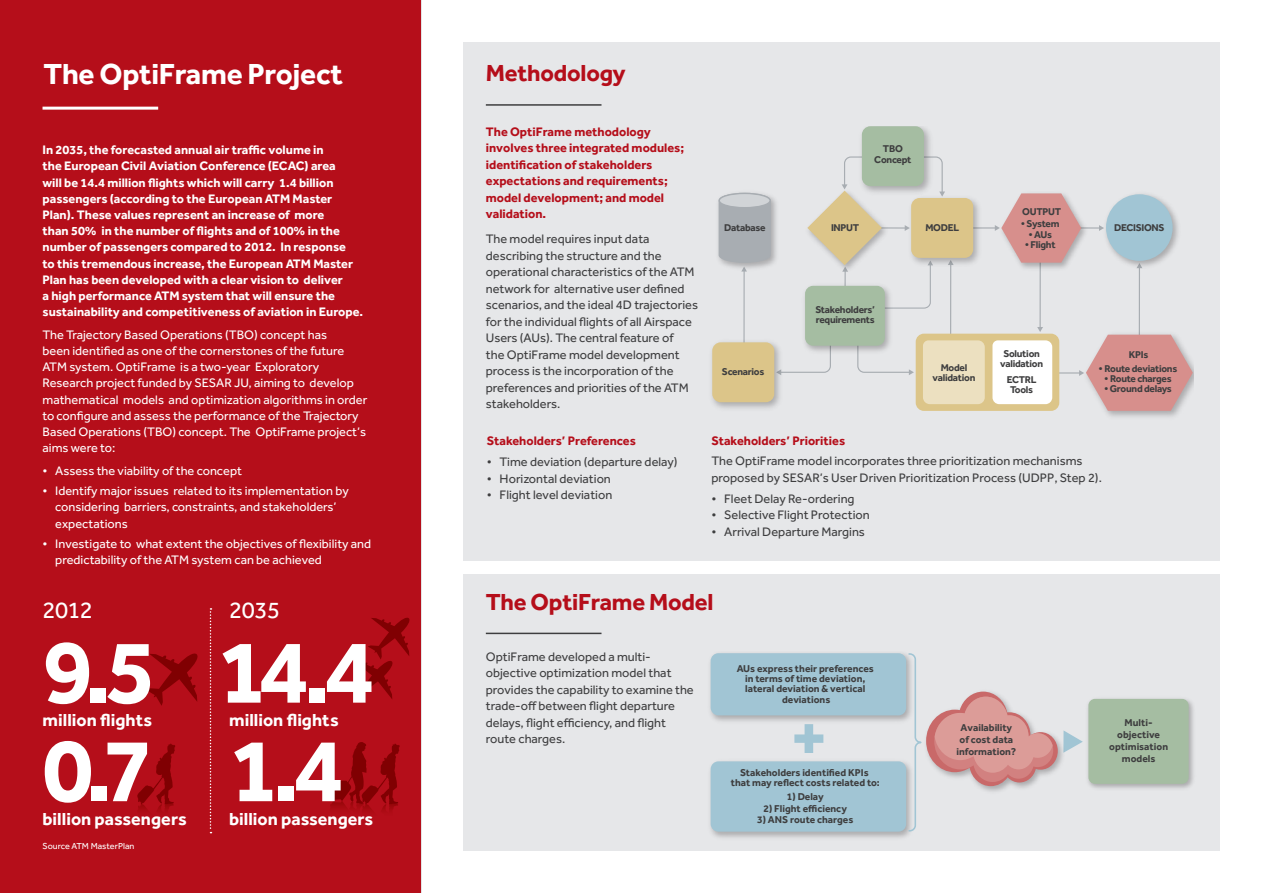
<style>
.page{position:relative;width:1263px;height:893px;background:#fff}
.page>*{position:absolute;margin:0;border:0;box-sizing:border-box;transform-origin:0 0}
.t1{font:700 93px "Effra";color:#fff}
.t2{font:700 72.6px "Effra";color:#a1c5d4}
.t3{font:700 30px "Effra";letter-spacing:-.01em;color:#fff}
.t4{font:700 24px "Effra";letter-spacing:-.01em;color:#b50e1a}
.t5{font:24px "Effra";letter-spacing:-.02em;color:#fff}
.t6{font:700 18px "Effra";color:#fff}
.t7{font:12.75px/16.5px "Effra";color:#3e3e3f}
.t8{font:12.75px/16.2px "Effra";color:#fff}
.t9{font:700 12.75px/16.2px "Effra";color:#fff}
.t10{font:700 12.75px/16.5px "Effra";color:#b50e1a}
.t11{font:700 10.2px/10.2px "Effra";letter-spacing:-.01em;color:#3e3e3f;text-align:center}
.t12{font:9px "Effra";color:#fff}
</style>
<div class="page">
<div style="left:463px;top:43px;width:757px;height:518px;background:#e6e7e9"></div>
<div style="left:463px;top:574px;width:757px;height:276px;background:#e6e7e9"></div>
<hr style="left:1039px;top:232px;width:2px;height:96px;background:#a8adb2">
<svg style="left:1037px;top:327px;width:6px;height:5px"></svg>
<hr style="left:1040px;top:372px;width:40px;height:2px;background:#a8adb2">
<hr style="left:968px;top:227px;width:28px;height:2px;background:#a8adb2">
<hr style="left:1068px;top:227px;width:32px;height:2px;background:#a8adb2">
<hr style="left:1139px;top:267px;width:1px;height:95px;background:#a8adb2">
<img style="left:861px;top:126px;width:70px;height:30px">
<div style="left:862px;top:126px;width:62px;height:60px;background:#a5bda2;border-radius:8px"></div>
<img style="left:712px;top:396px;width:65px;height:13px">
<div style="left:712px;top:342px;width:62px;height:60px;background:#dcc589;border-radius:8px"></div>
<div style="left:916px;top:334px;width:143px;height:77px;background:#dcc589;border-radius:8px"></div>
<div style="left:992px;top:340px;width:60px;height:64px;background:#fff"></div>
<img style="left:1100px;top:194px;width:78px;height:75px">
<div style="left:1106px;top:194px;width:66px;height:67px;background:#a1c5d4;border-radius:50%"></div>
<img style="left:1019px;top:221px;width:73px;height:52px">
<svg style="left:995px;top:193px;width:86px;height:70px"></svg>
<img style="left:1105px;top:329px;width:89px;height:88px">
<svg style="left:1079px;top:335px;width:114px;height:76px"></svg>
<svg style="left:718px;top:156px;width:267px;height:248px"></svg>
<div style="left:719px;top:193px;width:51px;height:15px;background:#d1d4d7;border-radius:50%"></div>
<div style="left:719px;top:193px;width:52px;height:15px;border:1px solid #a8adb2;border-radius:50%"></div>
<hr style="left:421px;top:0;width:1px;height:893px;background:#c7c8ca">
<div style="left:0;top:0;width:421px;height:893px;background:#b50e1a"></div>
<hr style="left:43px;top:107px;width:115px;height:3px;background:#fff">
<img style="left:710px;top:653px;width:197px;height:69px">
<div style="left:711px;top:653px;width:195px;height:62px;background:#a1c5d4;border-radius:8px"></div>
<img style="left:1087px;top:698px;width:107px;height:91px">
<div style="left:1088px;top:699px;width:100px;height:85px;background:#a5bda2;border-radius:7px"></div>
<div style="left:711px;top:761px;width:195px;height:71px;background:#a1c5d4;border-radius:8px"></div>
<svg style="left:907px;top:653px;width:176px;height:179px"></svg>
<hr style="left:486px;top:633px;width:115px;height:1px;background:#3e3e3f">
<hr style="left:486px;top:104px;width:115px;height:2px;background:#3e3e3f">
<svg style="left:210px;top:608px;width:1px;height:225px"></svg>
<svg style="left:137px;top:743px;width:38px;height:67px"></svg>
<svg style="left:351px;top:617px;width:59px;height:86px"></svg>
<svg style="left:145px;top:653px;width:53px;height:53px"></svg>
<svg style="left:330px;top:742px;width:70px;height:68px"></svg>
<p class="t3" style="left:44px;top:55px;width:301px">The OptiFrame Project</p>
<p class="t9" style="left:43px;top:141px;width:322px">In 2035, the forecasted annual air traffic volume in<br>the European Civil Aviation Conference (ECAC) area<br>will be 14.4 million flights which will carry 1.4 billion passengers (according to the European ATM Master Plan). These values represent an increase of more<br>than 50% in the number of flights and of 100% in the number of passengers compared to 2012. In response<br>to this tremendous increase, the European ATM Master Plan has been developed with a clear vision to deliver<br>a high performance ATM system that will ensure the sustainability and competitiveness of aviation in Europe.</p>
<p class="t8" style="left:43px;top:326px;width:326px">The Trajectory Based Operations (TBO) concept has<br>been identified as one of the cornerstones of the future ATM system. OptiFrame is a two-year Exploratory Research project funded by SESAR JU, aiming to develop mathematical models and optimization algorithms in order to configure and assess the performance of the Trajectory Based Operations (TBO) concept. The OptiFrame project’s aims were to:</p>
<p class="t8" style="left:43px;top:462px;width:201px">• Assess the viability of the concept</p>
<p class="t8" style="left:55px;top:483px;width:295px;text-indent:-13px">• Identify major issues related to its implementation by considering barriers, constraints, and stakeholders’ expectations</p>
<p class="t8" style="left:55px;top:535px;width:317px;text-indent:-13px">• Investigate to what extent the objectives of flexibility and predictability of the ATM system can be achieved</p>
<p class="t5" style="left:43px;top:596px;width:52px">2012</p>
<p class="t5" style="left:229px;top:596px;width:53px">2035</p>
<p class="t1" style="left:43px;top:615px;width:116px">9.5</p>
<p class="t1" style="left:217px;top:615px;width:159px">14.4</p>
<p class="t6" style="left:43px;top:709px;width:111px">million flights</p>
<p class="t6" style="left:229px;top:709px;width:111px">million flights</p>
<p class="t1" style="left:43px;top:713px;width:112px">0.7</p>
<p class="t6" style="left:43px;top:808px;width:146px">billion passengers</p>
<p class="t12" style="left:43px;top:841px;width:93px">Source ATM MasterPlan</p>
<p class="t1" style="left:229px;top:713px;width:116px">1.4</p>
<p class="t6" style="left:229px;top:808px;width:146px">billion passengers</p>
<p class="t4" style="left:486px;top:58px;width:141px">Methodology</p>
<p class="t10" style="left:486px;top:123px;width:200px">The OptiFrame methodology involves three integrated modules; identification of stakeholders expectations and requirements; model development; and model validation.</p>
<p class="t7" style="left:486px;top:231px;width:214px">The model requires input data describing the structure and the operational characteristics of the ATM network for alternative user defined scenarios, and the ideal 4D trajectories for the individual flights of all Airspace Users (AUs). The central feature of<br>the OptiFrame model development process is the incorporation of the preferences and priorities of the ATM stakeholders.</p>
<p class="t10" style="left:487px;top:433px;width:151px">Stakeholders’ Preferences</p>
<p class="t7" style="left:487px;top:453px;width:192px">• Time deviation (departure delay)</p>
<p class="t7" style="left:487px;top:470px;width:125px">• Horizontal deviation</p>
<p class="t7" style="left:487px;top:486px;width:127px">• Flight level deviation</p>
<p class="t11" style="left:724px;top:223px;width:43px">Database</p>
<p class="t11" style="left:874px;top:144px;width:39px">TBO<br>Concept</p>
<p class="t11" style="left:831px;top:223px;width:30px">INPUT</p>
<p class="t11" style="left:925px;top:223px;width:35px">MODEL</p>
<p class="t11" style="left:815px;top:304px;width:61px;text-align:left">Stakeholders’ requirements</p>
<p class="t11" style="left:722px;top:366px;width:44px">Scenarios</p>
<p class="t11" style="left:932px;top:362px;width:44px">Model validation</p>
<p class="t11" style="left:1022px;top:207px;width:40px">OUTPUT</p>
<p class="t11" style="left:1021px;top:219px;width:40px">• System</p>
<p class="t11" style="left:1028px;top:229px;width:25px">• AUs</p>
<p class="t11" style="left:1025px;top:239px;width:32px">• Flight</p>
<p class="t11" style="left:1000px;top:348px;width:44px">Solution validation</p>
<p class="t11" style="left:1007px;top:374px;width:31px">ECTRL<br>Tools</p>
<p class="t11" style="left:1114px;top:223px;width:52px">DECISIONS</p>
<p class="t11" style="left:1129px;top:349px;width:21px">KPIs</p>
<p class="t11" style="left:1098px;top:363px;width:80px">• Route deviations</p>
<p class="t11" style="left:1104px;top:373px;width:69px">• Route charges</p>
<p class="t11" style="left:1104px;top:383px;width:69px">• Ground delays</p>
<p class="t10" style="left:711px;top:432px;width:135px">Stakeholders’ Priorities</p>
<p class="t7" style="left:711px;top:453px;width:392px">The OptiFrame model incorporates three prioritization mechanisms proposed by SESAR’s User Driven Prioritization Process (UDPP, Step 2).</p>
<p class="t7" style="left:711px;top:490px;width:145px">• Fleet Delay Re-ordering</p>
<p class="t7" style="left:711px;top:506px;width:160px">• Selective Flight Protection</p>
<p class="t7" style="left:711px;top:523px;width:155px">• Arrival Departure Margins</p>
<p class="t4" style="left:486px;top:587px;width:229px">The OptiFrame Model</p>
<p class="t7" style="left:486px;top:648px;width:209px">OptiFrame developed a multi&shy;objective optimization model that provides the capability to examine the trade-off between flight departure delays, flight efficiency, and flight route charges.</p>
<p class="t11" style="left:737px;top:663px;width:139px">AUs express their preferences in terms of time deviation, lateral deviation &amp; vertical deviations</p>
<p class="t2" style="left:789px;top:693px;width:41px">+</p>
<p class="t11" style="left:731px;top:767px;width:151px">Stakeholders identified KPIs that may reflect costs related to:</p>
<p class="t11" style="left:787px;top:791px;width:38px">1) Delay</p>
<p class="t11" style="left:763px;top:803px;width:85px">2) Flight efficiency</p>
<p class="t11" style="left:757px;top:815px;width:98px">3) ANS route charges</p>
<p class="t11" style="left:956px;top:721px;width:61px;line-height:11.9px">Availability of cost data information?</p>
<p class="t11" style="left:1109px;top:716px;width:60px;line-height:11.9px">Multi&shy;objective optimisation</p>
<p class="t11" style="left:1122px;top:753px;width:35px">models</p>
</div>
